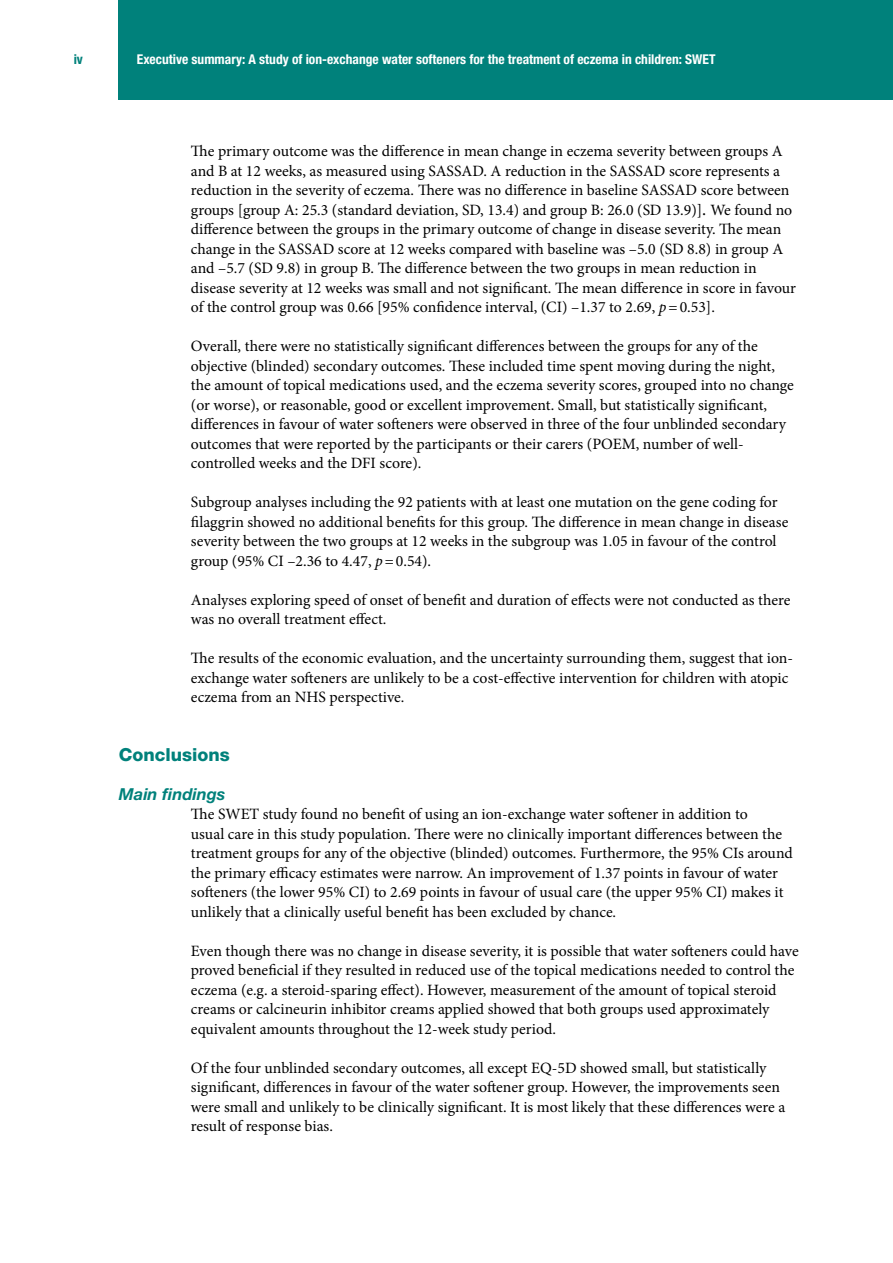
<style>
.page{position:relative;width:893px;height:1263px;background:#fff}
.page>*{position:absolute;margin:0;border:0;box-sizing:border-box;transform-origin:0 0}
.t1{font:800 18px "Helvetica Neue LT Pro";color:#00817b}
.t2{font:italic 700 16.5px "Helvetica Neue LT Pro";color:#00817b}
.t3{font:15.75px/19.5px "Minion Pro";color:#000}
.t4{font:700 condensed 13.5px "Helvetica Neue LT Pro";color:#fff}
.t5{font:700 condensed 13.5px "Helvetica Neue LT Pro";color:#00817b}
.s1{font-size:18px}
.s2{font-style:italic}
</style>
<div class="page">
<div style="left:119px;top:0;width:774px;height:99px;background:#00817b"></div>
<p class="t5" style="left:74px;top:51px;width:11px">iv</p>
<p class="t4" style="left:137px;top:51px;width:580px">Executive summary: A study of ion-exchange water softeners for the treatment of eczema in children: SWET</p>
<p class="t3" style="left:191px;top:141px;width:607px">The primary outcome was the difference in mean change in eczema severity between groups A and B at 12 weeks, as measured using SASSAD. A reduction in the SASSAD score represents a reduction in the severity of eczema. There was no difference in baseline SASSAD score between groups [group A: 25.3 (standard deviation, SD, 13.4) and group B: 26.0 (SD 13.9)]<span class="s1">.</span> We found no difference between the groups in the primary outcome of change in disease severity. The mean change in the SASSAD score at 12 weeks compared with baseline was –5.0 (SD 8.8) in group A and –5.7 (SD 9.8) in group B. The difference between the two groups in mean reduction in disease severity at 12 weeks was small and not significant. The mean difference in score in favour of the control group was 0.66 [95% confidence interval, (CI) –1.37 to 2.69, <span class="s2">p</span>=0.53].</p>
<p class="t3" style="left:191px;top:336px;width:604px">Overall, there were no statistically significant differences between the groups for any of the objective (blinded) secondary outcomes. These included time spent moving during the night, the amount of topical medications used, and the eczema severity scores, grouped into no change (or worse), or reasonable, good or excellent improvement. Small, but statistically significant, differences in favour of water softeners were observed in three of the four unblinded secondary outcomes that were reported by the participants or their carers (POEM, number of well&shy;controlled weeks and the DFI score).</p>
<p class="t3" style="left:191px;top:492px;width:599px">Subgroup analyses including the 92 patients with at least one mutation on the gene coding for filaggrin showed no additional benefits for this group. The difference in mean change in disease severity between the two groups at 12 weeks in the subgroup was 1.05 in favour of the control group (95% CI –2.36 to 4.47, <span class="s2">p</span>=0.54).</p>
<p class="t3" style="left:191px;top:590px;width:601px">Analyses exploring speed of onset of benefit and duration of effects were not conducted as there was no overall treatment effect.</p>
<p class="t3" style="left:191px;top:648px;width:604px">The results of the economic evaluation, and the uncertainty surrounding them, suggest that ion&shy;exchange water softeners are unlikely to be a cost-effective intervention for children with atopic eczema from an NHS perspective.</p>
<p class="t1" style="left:119px;top:743px;width:113px">Conclusions</p>
<p class="t2" style="left:119px;top:783px;width:108px">Main findings</p>
<p class="t3" style="left:191px;top:804px;width:603px">The SWET study found no benefit of using an ion-exchange water softener in addition to<br>usual care in this study population. There were no clinically important differences between the treatment groups for any of the objective (blinded) outcomes. Furthermore, the 95% CIs around the primary efficacy estimates were narrow. An improvement of 1.37 points in favour of water softeners (the lower 95% CI) to 2.69 points in favour of usual care (the upper 95% CI) makes it unlikely that a clinically useful benefit has been excluded by chance.</p>
<p class="t3" style="left:191px;top:941px;width:609px">Even though there was no change in disease severity, it is possible that water softeners could have proved beneficial if they resulted in reduced use of the topical medications needed to control the eczema (e.g. a steroid-sparing effect). However, measurement of the amount of topical steroid creams or calcineurin inhibitor creams applied showed that both groups used approximately equivalent amounts throughout the 12-week study period.</p>
<p class="t3" style="left:191px;top:1058px;width:596px">Of the four unblinded secondary outcomes, all except EQ-5D showed small, but statistically significant, differences in favour of the water softener group. However, the improvements seen were small and unlikely to be clinically significant. It is most likely that these differences were a result of response bias.</p>
</div>
